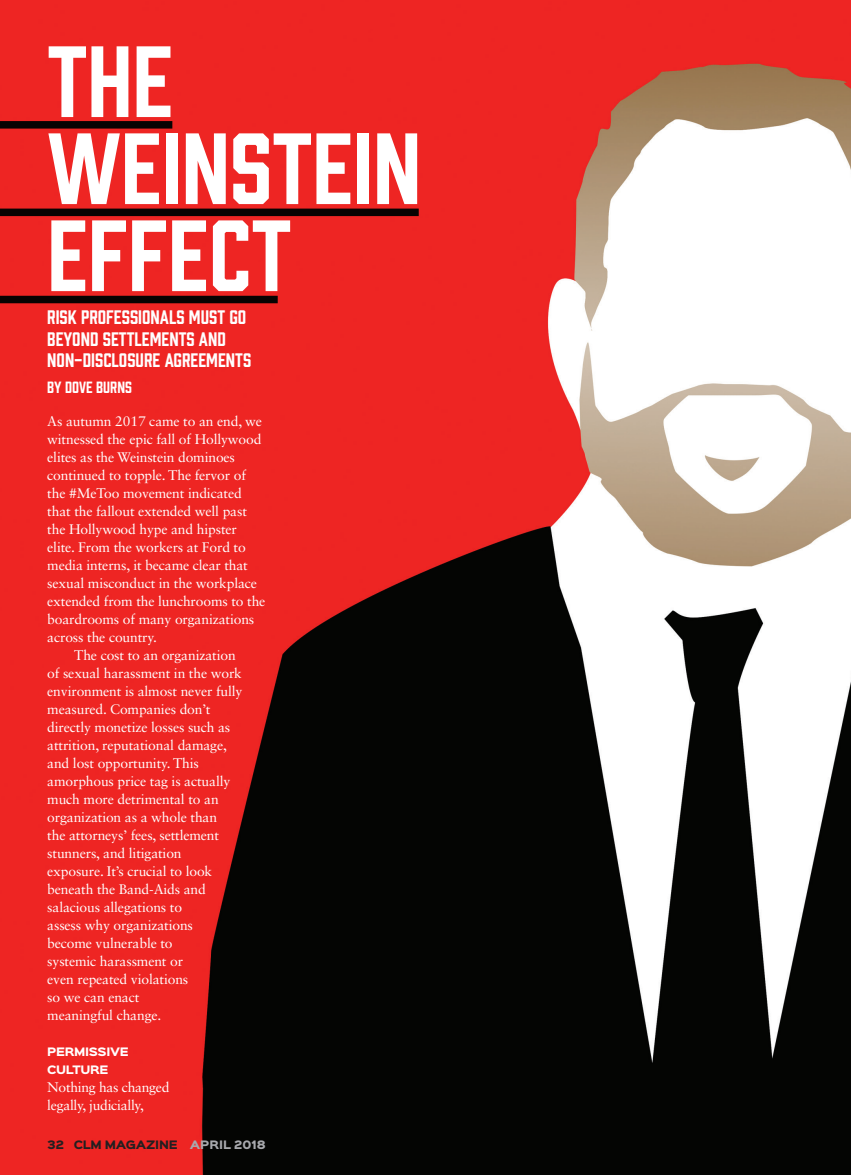
<style>
.page{position:relative;width:851px;height:1175px;background:#fff}
.page>*{position:absolute;margin:0;border:0;box-sizing:border-box;transform-origin:0 0}
.t1{font:93px "Prohibition";color:#fff}
.t2{font:18px/21.6px "Prohibition";color:#fff}
.t3{font:15px "Prohibition";color:#fff}
.CLM_Mag_Body_Copy{font:13.8px/18px "Sabon LT Std";letter-spacing:-.01em;color:#fff}
.CLM_Mag_Body_Copy_No{font:13.8px/18px "Sabon LT Std";letter-spacing:-.02em;color:#fff}
.t4{font:900 10.5px "Sinkin Sans 800";letter-spacing:-.02em;color:#231f20}
.CLM_Mag_Sub_Head{font:900 10.5px/18px "Sinkin Sans 800";letter-spacing:-.03em;color:#fff}
.s1{color:#a8a9ad}
</style>
<div class="page">
<img style="left:0;top:0;width:850px;height:1174px">
<div style="left:0;top:121px;width:172px;height:8px;background:#080302"></div>
<div style="left:0;top:208px;width:418px;height:8px;background:#080302"></div>
<div style="left:0;top:296px;width:278px;height:7px;background:#080302"></div>
<p class="t1" style="left:47px;top:17px;width:127px">THE</p>
<p class="t1" style="left:47px;top:104px;width:375px">WEINSTEIN</p>
<p class="t1" style="left:47px;top:191px;width:246px">EFFECT</p>
<p class="t2" style="left:47px;top:305px;width:205px">RISK PROFESSIONALS MUST GO<br>BEYOND SETTLEMENTS AND<br>NON-DISCLOSURE AGREEMENTS</p>
<p class="t3" style="left:47px;top:377px;width:86px">BY DOVE BURNS</p>
<p class="CLM_Mag_Body_Copy" style="left:47px;top:412px;width:220px">As autumn 2017 came to an end, we witnessed the epic fall of Hollywood elites as the Weinstein dominoes continued to topple. The fervor of the #MeToo movement indicated that the fallout extended well past the Hollywood hype and hipster elite. From the workers at Ford to media interns, it became clear that sexual misconduct in the workplace extended from the lunchrooms to the boardrooms of many organizations across the country.</p>
<p class="CLM_Mag_Body_Copy" style="left:47px;top:646px;width:197px;text-indent:27px">The cost to an organization of sexual harassment in the work environment is almost never fully measured. Companies don’t directly monetize losses such as attrition, reputational damage, and lost opportunity. This amorphous price tag is actually much more detrimental to an organization as a whole than<br>the attorneys’ fees, settlement stunners, and litigation<br>exposure. It’s crucial to look beneath the Band-Aids and salacious allegations to<br>assess why organizations<br>become vulnerable to<br>systemic harassment or<br>even repeated violations<br>so we can enact<br>meaningful change.</p>
<p class="CLM_Mag_Sub_Head" style="left:47px;top:1043px;width:83px">PERMISSIVE<br>CULTURE</p>
<p class="CLM_Mag_Body_Copy_No" style="left:47px;top:1078px;width:124px">Nothing has changed legally, judicially,</p>
<p class="t4" style="left:47px;top:1139px;width:220px">32 CLM MAGAZINE <span class="s1">APRIL 2018</span></p>
</div>
